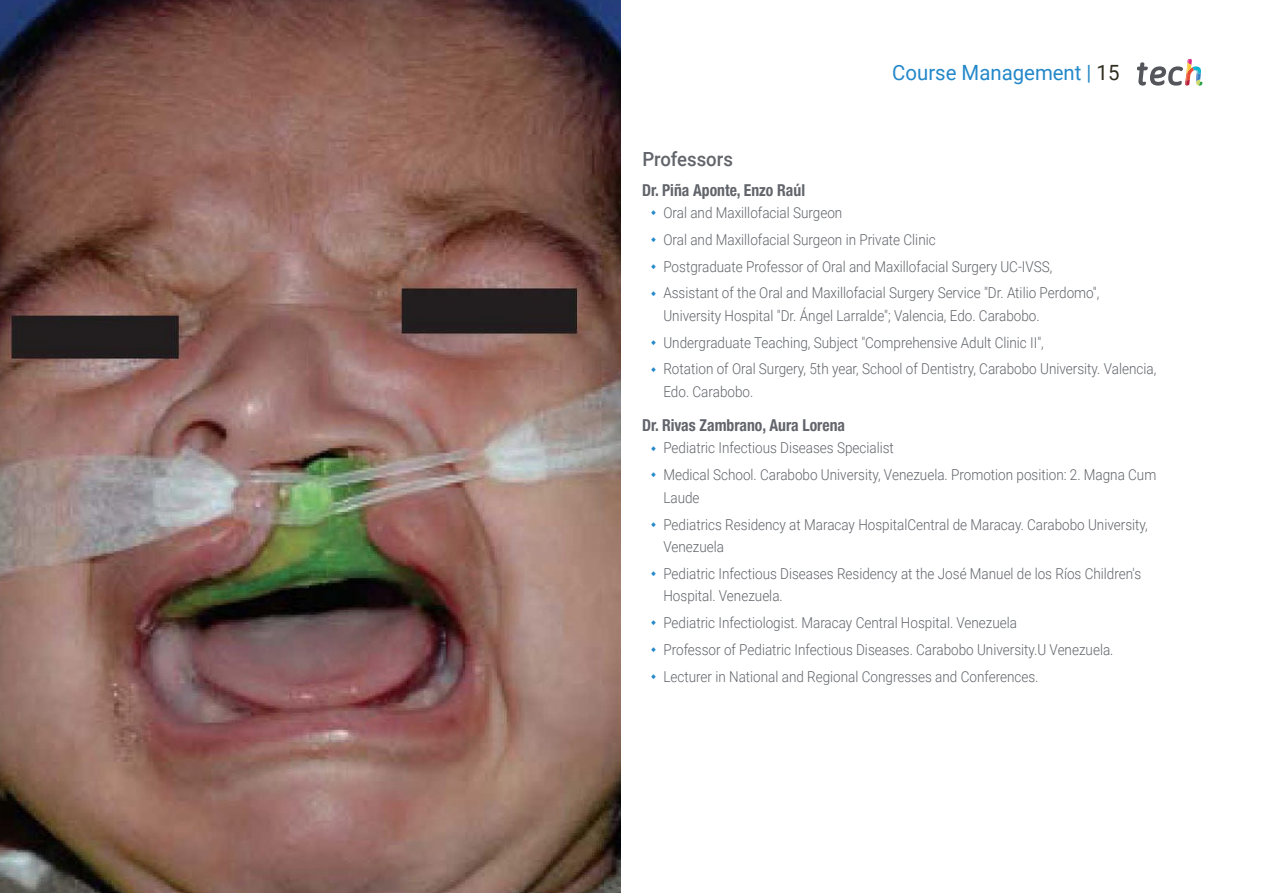
<style>
.page{position:relative;width:1263px;height:893px;background:#fff}
.page>*{position:absolute;margin:0;border:0;box-sizing:border-box;transform-origin:0 0}
.t1{font:21px "Roboto";color:#2488c9}
.t2{font:500 19.5px "Roboto";color:#61646a;scale:.95 1}
.t3{font:700 condensed 16.5px "Helvetica Neue LT Std";color:#61646a;scale:.95 1}
.t4{font:300 15px/26.7px "Roboto";color:#61646a;scale:.9 1}
.s1{color:#312e20}
</style>
<div class="page">
<svg style="left:1137px;top:59px;width:65px;height:27px"></svg>
<img style="left:0;top:0;width:621px;height:893px">
<h1 class="t1" style="left:892px;top:57px;width:229px">Course Management | <span class="s1">15</span></h1>
<h2 class="t2" style="left:642px;top:145px;width:97px">Professors</h2>
<p class="t3" style="left:642px;top:180px;width:173px">Dr. Piña Aponte, Enzo Raúl</p>
<p class="t4" style="left:663px;top:199px;width:486px">Oral and Maxillofacial Surgeon<br>Oral and Maxillofacial Surgeon in Private Clinic<br>Postgraduate Professor of Oral and Maxillofacial Surgery UC-IVSS, Assistant of the Oral and Maxillofacial Surgery Service "Dr. Atilio Perdomo",</p>
<p class="t4" style="left:663px;top:302px;width:549px">University Hospital "Dr. Ángel Larralde"; Valencia, Edo. Carabobo.<br>Undergraduate Teaching, Subject "Comprehensive Adult Clinic II",<br>Rotation of Oral Surgery, 5th year, School of Dentistry, Carabobo University. Valencia,</p>
<p class="t4" style="left:663px;top:378px;width:101px">Edo. Carabobo.</p>
<p class="t3" style="left:642px;top:415px;width:215px">Dr. Rivas Zambrano, Aura Lorena</p>
<p class="t4" style="left:663px;top:434px;width:549px">Pediatric Infectious Diseases Specialist<br>Medical School. Carabobo University, Venezuela. Promotion position: 2. Magna Cum</p>
<p class="t4" style="left:663px;top:483px;width:540px">Laude<br>Pediatrics Residency at Maracay HospitalCentral de Maracay. Carabobo University,</p>
<p class="t4" style="left:663px;top:533px;width:532px">Venezuela<br>Pediatric Infectious Diseases Residency at the José Manuel de los Ríos Children's</p>
<p class="t4" style="left:663px;top:582px;width:502px">Hospital. Venezuela.<br>Pediatric Infectiologist. Maracay Central Hospital. Venezuela<br>Professor of Pediatric Infectious Diseases. Carabobo University.U Venezuela.<br>Lecturer in National and Regional Congresses and Conferences.</p>
</div>
